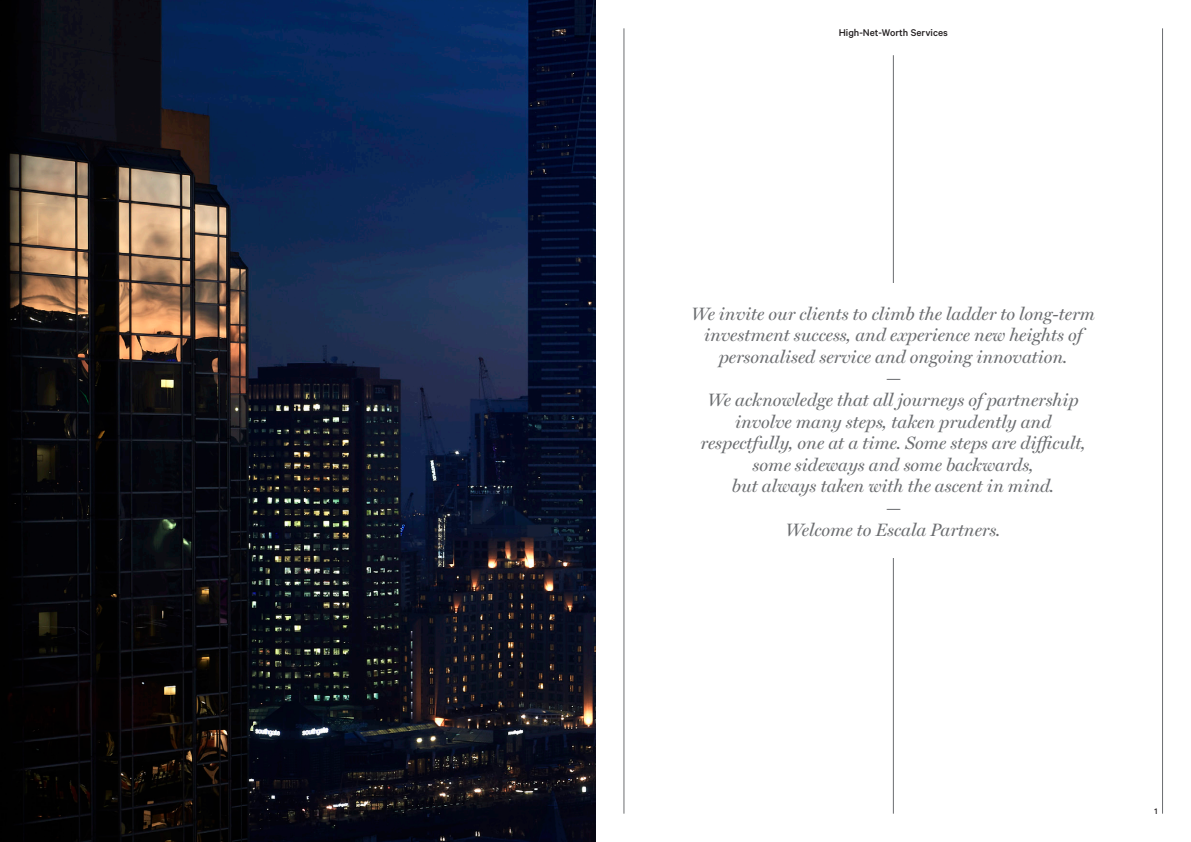
<style>
.page{position:relative;width:1191px;height:842px;background:#fff}
.page>*{position:absolute;margin:0;border:0;box-sizing:border-box;transform-origin:0 0}
.Paragraph_Style_2{font:italic 18px/21.6px "Miller Display";color:#6b6d70;text-align:center}
.t1{font:500 11px "Calibre";color:#231f20}
.t2{font:500 9px "Calibre";color:#231f20}
</style>
<div class="page">
<hr style="left:893px;top:55px;width:1px;height:759px;background:#6b6d70">
<img style="left:0;top:0;width:595px;height:842px">
<hr style="left:624px;top:28px;width:1px;height:786px;background:#6b6d70">
<hr style="left:1162px;top:28px;width:1px;height:786px;background:#6b6d70">
<p class="t1" style="left:838px;top:26px;width:111px">High-Net-Worth Services</p>
<p class="Paragraph_Style_2" style="left:691px;top:303px;width:405px">We invite our clients to climb the ladder to long-term investment success, and experience new heights of personalised service and ongoing innovation.</p>
<p class="Paragraph_Style_2" style="left:885px;top:367px;width:18px">—</p>
<p class="Paragraph_Style_2" style="left:700px;top:389px;width:387px">We acknowledge that all journeys of partnership involve many steps, taken prudently and respectfully, one at a time. Some steps are di∞cult, some sideways and some backwards,<br>but always taken with the ascent in mind.</p>
<p class="Paragraph_Style_2" style="left:885px;top:497px;width:18px">—</p>
<p class="Paragraph_Style_2" style="left:785px;top:519px;width:216px">Welcome to Escala Partners.</p>
<p class="t2" style="left:1154px;top:805px;width:4px">1</p>
</div>
